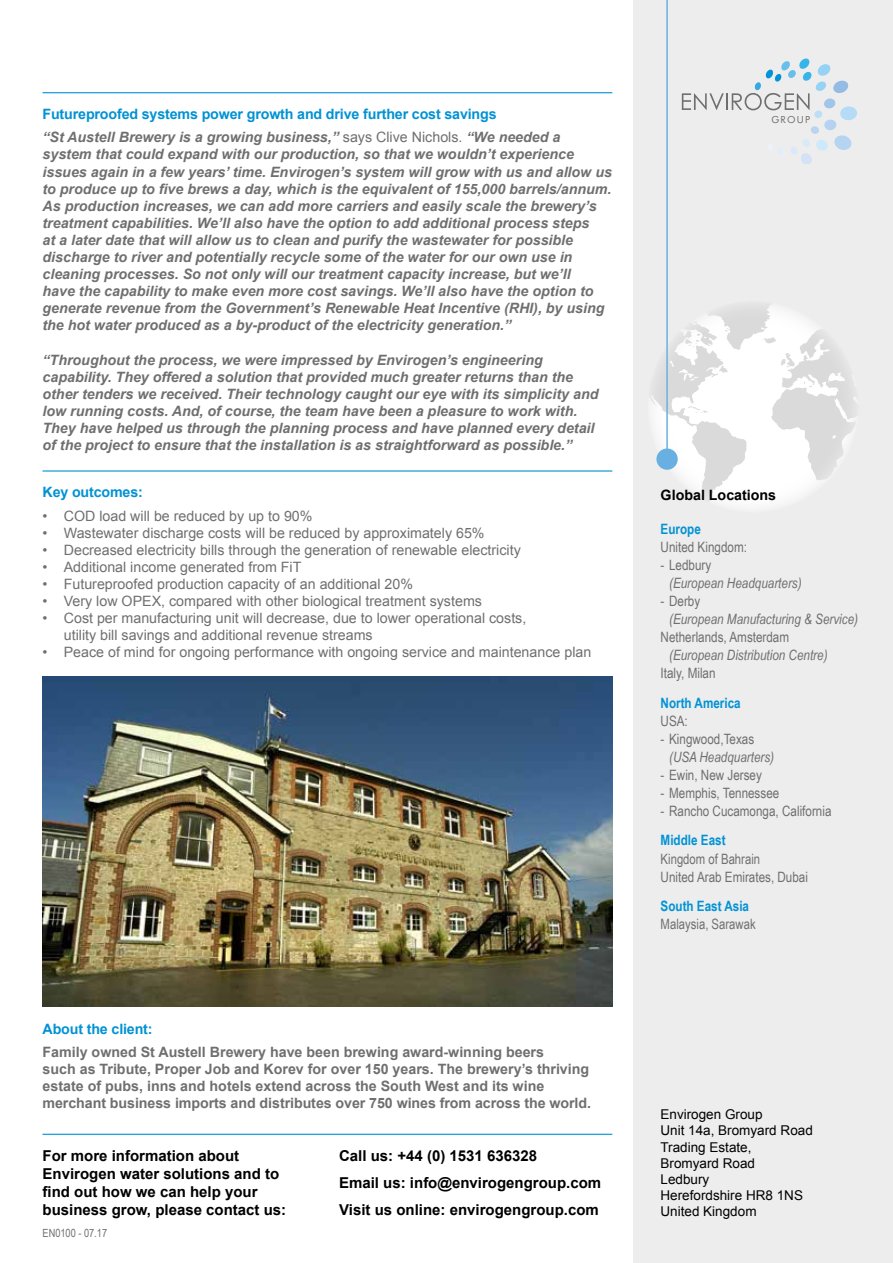
<style>
.page{position:relative;width:893px;height:1263px;background:#fff}
.page>*{position:absolute;margin:0;border:0;box-sizing:border-box;transform-origin:0 0}
.t1{font:700 15px/18px "Arial";color:#000}
.t2{font:italic 700 14.25px/17.1px "Arial";color:#706f6f}
.t3{font:14.25px/17.1px "Arial";color:#706f6f}
.t4{font:700 14.25px/17.1px "Arial";color:#706f6f}
.t5{font:14.25px/18px "Arial Narrow";color:#706f6f}
.t6{font:italic 14.25px "Arial Narrow";color:#706f6f}
.t7{font:700 14.25px "Arial";letter-spacing:-.01em;color:#0092d4}
.t8{font:700 14.25px "Arial Narrow";color:#0092d4}
.t9{font:700 14.25px "Arial";color:#000}
.t10{font:13.5px/16.2px "Arial";color:#000}
.t11{font:11.25px "Arial Narrow";color:#706f6f}
.t12{font:9.75px "Futura BT";letter-spacing:.13em;color:#706f6f}
.s1{font-weight:400;font-style:normal}
</style>
<div class="page">
<div style="left:634px;top:0;width:259px;height:1263px;background:#ededed"></div>
<svg style="left:653px;top:306px;width:201px;height:201px"></svg>
<div style="left:824px;top:119px;width:12px;height:11px;background:#b5d2f0;border-radius:50%"></div>
<div style="left:840px;top:106px;width:17px;height:14px;background:#b5dbf6;border-radius:50%"></div>
<div style="left:790px;top:146px;width:8px;height:9px;background:#d8e9f9;border-radius:3px"></div>
<div style="left:777px;top:148px;width:7px;height:7px;background:#e1edfa;border-radius:3px"></div>
<svg style="left:768px;top:144px;width:5px;height:6px"></svg>
<svg style="left:801px;top:126px;width:51px;height:38px"></svg>
<svg style="left:682px;top:58px;width:167px;height:60px"></svg>
<hr style="left:666px;top:0;width:2px;height:460px;background:#69b0e2">
<div style="left:656px;top:448px;width:22px;height:22px;background:#69b0e2;border-radius:50%"></div>
<hr style="left:43px;top:92px;width:569px;height:1px;background:#0092d4">
<hr style="left:43px;top:470px;width:569px;height:2px;background:#0092d4">
<hr style="left:43px;top:1134px;width:569px;height:1px;background:#0092d4">
<img style="left:43px;top:676px;width:569px;height:330px">
<p class="t7" style="left:43px;top:104px;width:456px">Futureproofed systems power growth and drive further cost savings</p>
<p class="t12" style="left:771px;top:114px;width:40px">GROUP</p>
<p class="t2" style="left:43px;top:129px;width:571px">“St Austell Brewery is a growing business,” <span class="s1">says Clive Nichols.</span> “We needed a system that could expand with our production, so that we wouldn’t experience issues again in a few years’ time. Envirogen’s system will grow with us and allow us to produce up to five brews a day, which is the equivalent of 155,000 barrels/annum.<br>As production increases, we can add more carriers and easily scale the brewery’s treatment capabilities. We’ll also have the option to add additional process steps<br>at a later date that will allow us to clean and purify the wastewater for possible discharge to river and potentially recycle some of the water for our own use in cleaning processes. So not only will our treatment capacity increase, but we’ll<br>have the capability to make even more cost savings. We’ll also have the option to generate revenue from the Government’s Renewable Heat Incentive (RHI), by using the hot water produced as a by-product of the electricity generation.”</p>
<p class="t2" style="left:43px;top:351px;width:557px">“Throughout the process, we were impressed by Envirogen’s engineering capability. They offered a solution that provided much greater returns than the other tenders we received. Their technology caught our eye with its simplicity and low running costs. And, of course, the team have been a pleasure to work with.<br>They have helped us through the planning process and have planned every detail of the project to ensure that the installation is as straightforward as possible.”</p>
<p class="t7" style="left:43px;top:483px;width:102px">Key outcomes:</p>
<p class="t3" style="left:43px;top:507px;width:271px">• COD load will be reduced by up to 90%</p>
<p class="t3" style="left:43px;top:524px;width:444px">• Wastewater discharge costs will be reduced by approximately 65%</p>
<p class="t3" style="left:43px;top:541px;width:480px">• Decreased electricity bills through the generation of renewable electricity</p>
<p class="t3" style="left:43px;top:558px;width:260px">• Additional income generated from FiT</p>
<p class="t3" style="left:43px;top:575px;width:372px">• Futureproofed production capacity of an additional 20%</p>
<p class="t3" style="left:43px;top:592px;width:441px">• Very low OPEX, compared with other biological treatment systems</p>
<p class="t3" style="left:64px;top:610px;width:464px;text-indent:-21px">• Cost per manufacturing unit will decrease, due to lower operational costs, utility bill savings and additional revenue streams</p>
<p class="t3" style="left:43px;top:644px;width:550px">• Peace of mind for ongoing performance with ongoing service and maintenance plan</p>
<p class="t9" style="left:661px;top:486px;width:117px">Global Locations</p>
<p class="t8" style="left:661px;top:518px;width:42px">Europe</p>
<p class="t5" style="left:661px;top:537px;width:88px">United Kingdom:</p>
<p class="t5" style="left:661px;top:555px;width:52px">- Ledbury</p>
<p class="t6" style="left:669px;top:573px;width:134px">(European Headquarters)</p>
<p class="t5" style="left:661px;top:591px;width:41px">- Derby</p>
<p class="t6" style="left:669px;top:609px;width:191px">(European Manufacturing &amp; Service)</p>
<p class="t5" style="left:661px;top:627px;width:130px">Netherlands, Amsterdam</p>
<p class="t6" style="left:669px;top:645px;width:160px">(European Distribution Centre)</p>
<p class="t5" style="left:661px;top:663px;width:56px">Italy, Milan</p>
<p class="t8" style="left:661px;top:692px;width:82px">North America</p>
<p class="t5" style="left:661px;top:711px;width:29px">USA:</p>
<p class="t5" style="left:661px;top:729px;width:95px">- Kingwood,Texas</p>
<p class="t6" style="left:669px;top:747px;width:107px">(USA Headquarters)</p>
<p class="t5" style="left:661px;top:765px;width:103px">- Ewin, New Jersey</p>
<p class="t5" style="left:661px;top:783px;width:120px">- Memphis, Tennessee</p>
<p class="t5" style="left:661px;top:801px;width:172px">- Rancho Cucamonga, California</p>
<p class="t8" style="left:661px;top:830px;width:66px">Middle East</p>
<p class="t5" style="left:661px;top:849px;width:149px">Kingdom of Bahrain<br>United Arab Emirates, Dubai</p>
<p class="t8" style="left:661px;top:895px;width:90px">South East Asia</p>
<p class="t5" style="left:661px;top:915px;width:97px">Malaysia, Sarawak</p>
<p class="t7" style="left:43px;top:1019px;width:112px">About the client:</p>
<p class="t4" style="left:43px;top:1044px;width:550px">Family owned St Austell Brewery have been brewing award-winning beers<br>such as Tribute, Proper Job and Korev for over 150 years. The brewery’s thriving estate of pubs, inns and hotels extend across the South West and its wine merchant business imports and distributes over 750 wines from across the world.</p>
<p class="t1" style="left:43px;top:1147px;width:245px">For more information about<br>Envirogen water solutions and to find out how we can help your business grow, please contact us:</p>
<p class="t1" style="left:339px;top:1143px;width:264px;line-height:27px">Call us: +44 (0) 1531 636328<br>Email us: info@envirogengroup.com<br>Visit us online: envirogengroup.com</p>
<p class="t11" style="left:43px;top:1225px;width:66px">EN0100 - 07.17</p>
<p class="t10" style="left:660px;top:1106px;width:154px">Envirogen Group<br>Unit 14a, Bromyard Road<br>Trading Estate,<br>Bromyard Road<br>Ledbury<br>Herefordshire HR8 1NS<br>United Kingdom</p>
</div>
